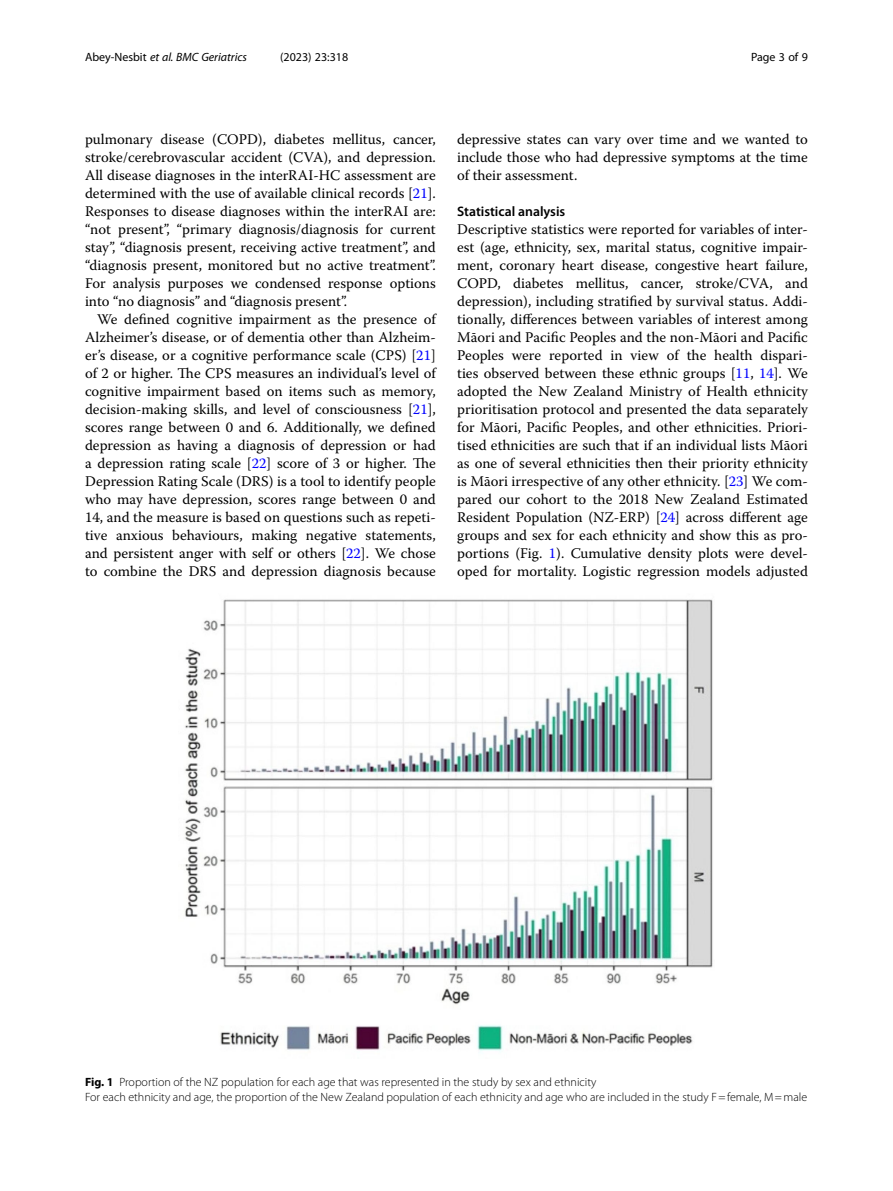
<style>
.page{position:relative;width:893px;height:1191px;background:#fff}
.page>*{position:absolute;margin:0;border:0;box-sizing:border-box;transform-origin:0 0}
.Body_Text{font:14.7px/18px "Warnock Pro";color:#000;text-align:justify}
.Body_Text_Indent{font:14.7px/18px "Warnock Pro";color:#000;text-align:justify}
.Head_2{font:600 13.8px "Myriad Pro";color:#000}
.Figure_Caption{font:300 12px "Myriad Pro";color:#000}
.t1{font:italic 12px "Myriad Pro";color:#000}
.t2{font:12px "Myriad Pro";color:#000}
.s1{font-style:normal}
.s2{color:#00f}
.s3{font-weight:700}
</style>
<div class="page">
<img style="left:184px;top:599px;width:529px;height:452px">
<p class="t1" style="left:85px;top:50px;width:163px"><span class="s1">Abey-Nesbit</span> et al. BMC Geriatrics</p>
<p class="t2" style="left:280px;top:50px;width:70px">(2023) 23:318</p>
<p class="t2" style="left:751px;top:50px;width:58px">Page 3 of 9</p>
<p class="Body_Text" style="left:85px;top:130px;width:352px">pulmonary disease (COPD), diabetes mellitus, cancer, stroke/cerebrovascular accident (CVA), and depression.<br>All disease diagnoses in the interRAI-HC assessment are determined with the use of available clinical records [<span class="s2">21</span>].<br>Responses to disease diagnoses within the interRAI are: “not present”, “primary diagnosis/diagnosis for current stay”, “diagnosis present, receiving active treatment”, and “diagnosis present, monitored but no active treatment”.<br>For analysis purposes we condensed response options into “no diagnosis” and “diagnosis present”.</p>
<p class="Body_Text_Indent" style="left:85px;top:310px;width:352px;text-indent:12px">We defined cognitive impairment as the presence of Alzheimer’s disease, or of dementia other than Alzheim&shy;er’s disease, or a cognitive performance scale (CPS) [<span class="s2">21</span>] of 2 or higher. The CPS measures an individual’s level of cognitive impairment based on items such as memory, decision-making skills, and level of consciousness [<span class="s2">21</span>], scores range between 0 and 6. Additionally, we defined depression as having a diagnosis of depression or had a depression rating scale [<span class="s2">22</span>] score of 3 or higher. The Depression Rating Scale (DRS) is a tool to identify people who may have depression, scores range between 0 and 14, and the measure is based on questions such as repeti&shy;tive anxious behaviours, making negative statements, and persistent anger with self or others [<span class="s2">22</span>]. We chose to combine the DRS and depression diagnosis because</p>
<p class="Body_Text_Indent" style="left:457px;top:130px;width:352px">depressive states can vary over time and we wanted to include those who had depressive symptoms at the time of their assessment.</p>
<p class="Head_2" style="left:457px;top:203px;width:110px">Statistical analysis</p>
<p class="Body_Text" style="left:457px;top:220px;width:352px">Descriptive statistics were reported for variables of inter&shy;est (age, ethnicity, sex, marital status, cognitive impair&shy;ment, coronary heart disease, congestive heart failure, COPD, diabetes mellitus, cancer, stroke/CVA, and depression), including stratified by survival status. Addi&shy;tionally, differences between variables of interest among Māori and Pacific Peoples and the non-Māori and Pacific Peoples were reported in view of the health dispari&shy;ties observed between these ethnic groups [<span class="s2">11</span>, <span class="s2">14</span>]. We adopted the New Zealand Ministry of Health ethnicity prioritisation protocol and presented the data separately for Māori, Pacific Peoples, and other ethnicities. Priori&shy;tised ethnicities are such that if an individual lists Māori as one of several ethnicities then their priority ethnicity is Māori irrespective of any other ethnicity. [<span class="s2">23</span>] We com&shy;pared our cohort to the 2018 New Zealand Estimated Resident Population (NZ-ERP) [<span class="s2">24</span>] across different age groups and sex for each ethnicity and show this as pro&shy;portions (Fig. <span class="s2">1</span>). Cumulative density plots were devel&shy;oped for mortality. Logistic regression models adjusted</p>
<p class="Figure_Caption" style="left:85px;top:1075px;width:513px"><span class="s3">Fig. 1</span> Proportion of the NZ population for each age that was represented in the study by sex and ethnicity</p>
<p class="Figure_Caption" style="left:85px;top:1090px;width:724px">For each ethnicity and age, the proportion of the New Zealand population of each ethnicity and age who are included in the study F=female, M=male</p>
</div>
